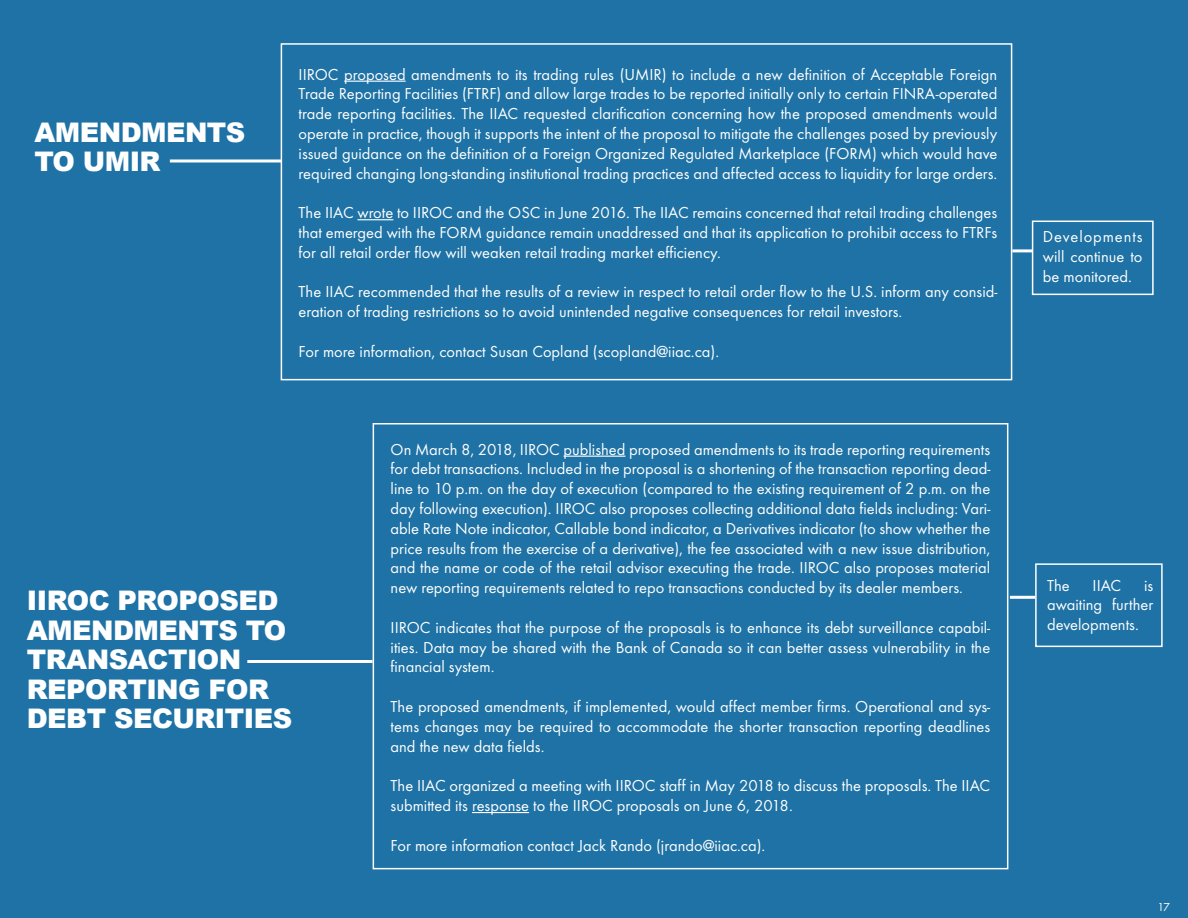
<style>
.page{position:relative;width:1188px;height:918px;background:#1e72a5}
.page>*{position:absolute;margin:0;border:0;box-sizing:border-box;transform-origin:0 0}
.t1{font:900 27px/29.4px "Arial";letter-spacing:-.02em;color:#fff}
.t2{font:16.5px/19.8px "Futura TOT";color:#fff;text-align:justify}
.t3{font:12px "Futura TOT";color:#fff}
</style>
<div class="page">
<hr style="left:170px;top:159px;width:112px;height:3px;background:#fff">
<hr style="left:1012px;top:249px;width:21px;height:3px;background:#fff">
<div style="left:281px;top:43px;width:731px;height:337px;border:2px solid #fff"></div>
<div style="left:1032px;top:221px;width:122px;height:74px;border:2px solid #fff"></div>
<hr style="left:344px;top:81px;width:62px;height:1px;background:#fff">
<hr style="left:357px;top:219px;width:36px;height:1px;background:#fff">
<hr style="left:247px;top:660px;width:126px;height:3px;background:#fff">
<hr style="left:1010px;top:596px;width:25px;height:3px;background:#fff">
<div style="left:373px;top:423px;width:635px;height:446px;border:2px solid #fff"></div>
<hr style="left:564px;top:456px;width:61px;height:1px;background:#fff">
<hr style="left:472px;top:812px;width:57px;height:1px;background:#fff">
<div style="left:1035px;top:563px;width:128px;height:84px;border:2px solid #fff"></div>
<h1 class="t1" style="left:34px;top:117px;width:213px">AMENDMENTS<br>TO UMIR</h1>
<p class="t2" style="left:299px;top:64px;width:700px">IIROC proposed amendments to its trading rules (UMIR) to include a new definition of Acceptable Foreign Trade Reporting Facilities (FTRF) and allow large trades to be reported initially only to certain FINRA-operated trade reporting facilities. The IIAC requested clarification concerning how the proposed amendments would operate in practice, though it supports the intent of the proposal to mitigate the challenges posed by previously issued guidance on the definition of a Foreign Organized Regulated Marketplace (FORM) which would have required changing long-standing institutional trading practices and affected access to liquidity for large orders.</p>
<p class="t2" style="left:299px;top:203px;width:700px">The IIAC wrote to IIROC and the OSC in June 2016. The IIAC remains concerned that retail trading challenges that emerged with the FORM guidance remain unaddressed and that its application to prohibit access to FTRFs for all retail order flow will weaken retail trading market efficiency.</p>
<p class="t2" style="left:299px;top:282px;width:700px">The IIAC recommended that the results of a review in respect to retail order flow to the U.S. inform any consid&shy;eration of trading restrictions so to avoid unintended negative consequences for retail investors.</p>
<p class="t2" style="left:299px;top:341px;width:422px">For more information, contact Susan Copland (scopland@iiac.ca).</p>
<h1 class="t1" style="left:27px;top:585px;width:267px">IIROC PROPOSED<br>AMENDMENTS TO<br>TRANSACTION<br>REPORTING FOR<br>DEBT SECURITIES</h1>
<p class="t2" style="left:391px;top:439px;width:601px">On March 8, 2018, IIROC published proposed amendments to its trade reporting requirements for debt transactions. Included in the proposal is a shortening of the transaction reporting dead&shy;line to 10 p.m. on the day of execution (compared to the existing requirement of 2 p.m. on the day following execution). IIROC also proposes collecting additional data fields including: Vari&shy;able Rate Note indicator, Callable bond indicator, a Derivatives indicator (to show whether the price results from the exercise of a derivative), the fee associated with a new issue distribution, and the name or code of the retail advisor executing the trade. IIROC also proposes material new reporting requirements related to repo transactions conducted by its dealer members.</p>
<p class="t2" style="left:391px;top:617px;width:601px">IIROC indicates that the purpose of the proposals is to enhance its debt surveillance capabil&shy;ities. Data may be shared with the Bank of Canada so it can better assess vulnerability in the financial system.</p>
<p class="t2" style="left:391px;top:696px;width:601px">The proposed amendments, if implemented, would affect member firms. Operational and sys&shy;tems changes may be required to accommodate the shorter transaction reporting deadlines and the new data fields.</p>
<p class="t2" style="left:391px;top:776px;width:601px">The IIAC organized a meeting with IIROC staff in May 2018 to discuss the proposals. The IIAC submitted its response to the IIROC proposals on June 6, 2018.</p>
<p class="t2" style="left:391px;top:835px;width:376px">For more information contact Jack Rando (jrando@iiac.ca).</p>
<p class="t2" style="left:1043px;top:227px;width:101px">Developments will continue to be monitored.</p>
<p class="t2" style="left:1047px;top:575px;width:24px">The</p>
<p class="t2" style="left:1093px;top:575px;width:30px">IIAC</p>
<p class="t2" style="left:1047px;top:575px;width:108px;text-indent:97px">is awaiting further developments.</p>
<p class="t3" style="left:1157px;top:900px;width:14px">17</p>
</div>
